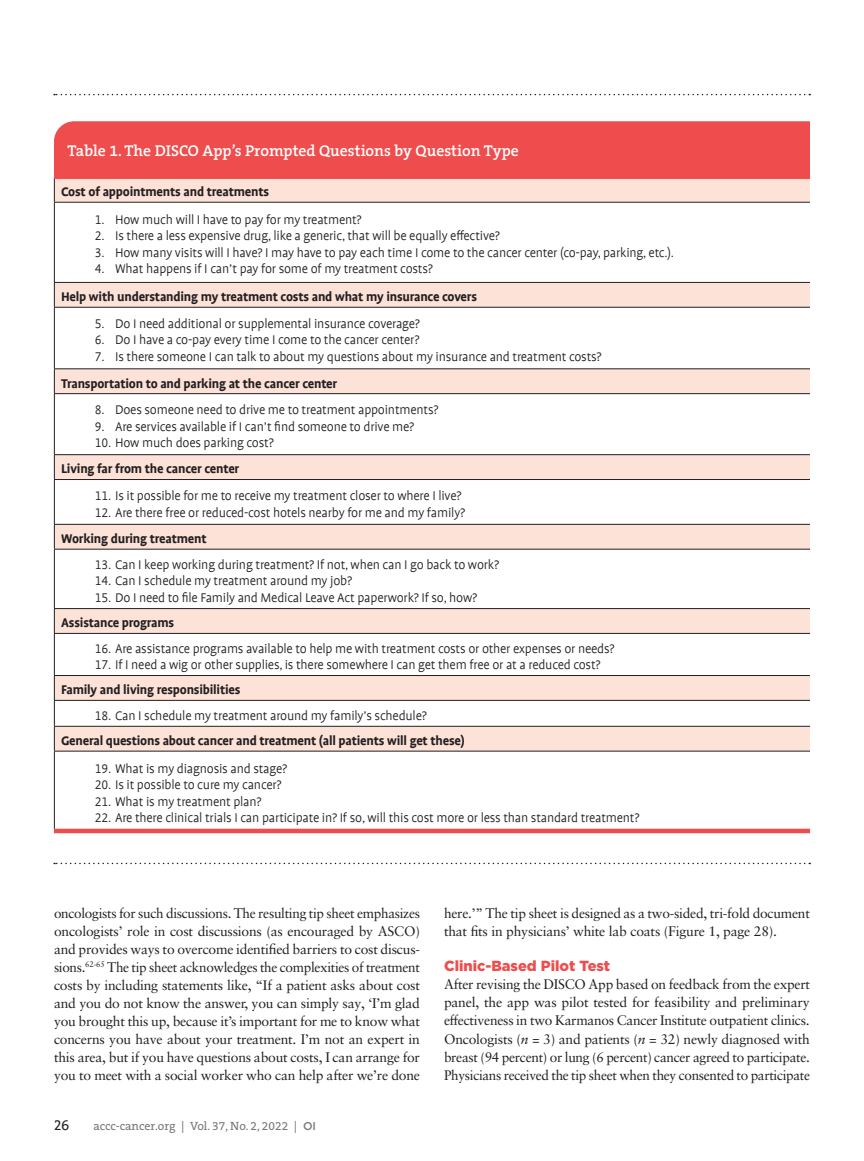
<style>
.page{position:relative;width:864px;height:1161px;background:#fff}
.page>*{position:absolute;margin:0;border:0;box-sizing:border-box;transform-origin:0 0}
.NEW_Table_Figure_Tit{font:600 15.75px "The Serif B W6";color:#fff}
.Feature_H1{font:900 14.7px "Gotham";color:#ef4d4d}
.t1{font:300 14.25px "Profile Offc";letter-spacing:-.015em;color:#231f20}
.NEW_Table_Fig_text{font:700 14.25px "Profile Offc";letter-spacing:-.015em;color:#231f20}
.t2{font:14.25px "The Serif Caps";color:#231f20}
.Body_Indent{font:13.8px/18px "Sabon LT Pro";letter-spacing:-.015em;color:#231f20}
.Body_No_Indent{font:13.8px/18.3px "Sabon LT Pro";letter-spacing:-.02em;color:#231f20;text-align:justify}
.t3{font:12px "The Serif B W5 Plain";color:#76787b}
.s1{font-family:"Gotham";font-weight:500;font-size:11.25px}
.s2{font-style:italic}
</style>
<div class="page">
<div style="left:55px;top:179px;width:755px;height:23px;background:#fde2d8"></div>
<svg style="left:55px;top:281px;width:755px;height:548px"></svg>
<hr style="left:54px;top:202px;width:756px;height:1px;background:#231f20">
<hr style="left:54px;top:282px;width:756px;height:1px;background:#231f20">
<hr style="left:54px;top:307px;width:756px;height:1px;background:#231f20">
<hr style="left:54px;top:368px;width:756px;height:1px;background:#231f20">
<hr style="left:54px;top:393px;width:756px;height:1px;background:#231f20">
<hr style="left:54px;top:454px;width:756px;height:1px;background:#231f20">
<hr style="left:54px;top:479px;width:756px;height:1px;background:#231f20">
<hr style="left:54px;top:524px;width:756px;height:1px;background:#231f20">
<hr style="left:54px;top:549px;width:756px;height:1px;background:#231f20">
<hr style="left:54px;top:608px;width:756px;height:1px;background:#231f20">
<hr style="left:54px;top:633px;width:756px;height:1px;background:#231f20">
<hr style="left:54px;top:675px;width:756px;height:1px;background:#231f20">
<hr style="left:54px;top:700px;width:756px;height:1px;background:#231f20">
<hr style="left:54px;top:726px;width:756px;height:1px;background:#231f20">
<hr style="left:54px;top:751px;width:756px;height:1px;background:#231f20">
<hr style="left:54px;top:829px;width:756px;height:4px;background:#ef4d4d">
<svg style="left:54px;top:179px;width:1px;height:23px"></svg>
<hr style="left:54px;top:203px;width:1px;height:79px;background:#231f20">
<svg style="left:54px;top:283px;width:1px;height:24px"></svg>
<hr style="left:54px;top:308px;width:1px;height:60px;background:#231f20">
<svg style="left:54px;top:369px;width:1px;height:24px"></svg>
<hr style="left:54px;top:394px;width:1px;height:60px;background:#231f20">
<svg style="left:54px;top:455px;width:1px;height:24px"></svg>
<hr style="left:54px;top:480px;width:1px;height:44px;background:#231f20">
<svg style="left:54px;top:525px;width:1px;height:24px"></svg>
<hr style="left:54px;top:550px;width:1px;height:58px;background:#231f20">
<svg style="left:54px;top:609px;width:1px;height:24px"></svg>
<hr style="left:54px;top:634px;width:1px;height:41px;background:#231f20">
<svg style="left:54px;top:676px;width:1px;height:75px"></svg>
<hr style="left:54px;top:752px;width:1px;height:77px;background:#231f20">
<div style="left:54px;top:121px;width:756px;height:58px;background:#ef4d4d"></div>
<svg style="left:54px;top:94px;width:756px;height:1px"></svg>
<svg style="left:54px;top:863px;width:756px;height:1px"></svg>
<p class="NEW_Table_Figure_Tit" style="left:68px;top:140px;width:453px">Table 1. The DISCO App’s Prompted Questions by Question Type</p>
<p class="NEW_Table_Fig_text" style="left:61px;top:184px;width:210px">Cost of appointments and treatments</p>
<p class="t1" style="left:95px;top:212px;width:268px">1. How much will I have to pay for my treatment?</p>
<p class="t1" style="left:95px;top:229px;width:407px">2. Is there a less expensive drug, like a generic, that will be equally effective?</p>
<p class="t1" style="left:95px;top:245px;width:581px">3. How many visits will I have? I may have to pay each time I come to the cancer center (co-pay, parking, etc.).</p>
<p class="t1" style="left:95px;top:262px;width:340px">4. What happens if I can’t pay for some of my treatment costs?</p>
<p class="NEW_Table_Fig_text" style="left:61px;top:289px;width:418px">Help with understanding my treatment costs and what my insurance covers</p>
<p class="t1" style="left:95px;top:316px;width:327px">5. Do I need additional or supplemental insurance coverage?</p>
<p class="t1" style="left:95px;top:333px;width:326px">6. Do I have a co-pay every time I come to the cancer center?</p>
<p class="t1" style="left:95px;top:349px;width:508px">7. Is there someone I can talk to about my questions about my insurance and treatment costs?</p>
<p class="NEW_Table_Fig_text" style="left:61px;top:376px;width:278px">Transportation to and parking at the cancer center</p>
<p class="t1" style="left:95px;top:403px;width:345px">8. Does someone need to drive me to treatment appointments?</p>
<p class="t1" style="left:95px;top:419px;width:321px">9. Are services available if I can’t find someone to drive me?</p>
<p class="t1" style="left:95px;top:436px;width:180px">10. How much does parking cost?</p>
<p class="NEW_Table_Fig_text" style="left:61px;top:462px;width:180px">Living far from the cancer center</p>
<p class="t1" style="left:95px;top:489px;width:368px">11. Is it possible for me to receive my treatment closer to where I live?</p>
<p class="t1" style="left:95px;top:505px;width:372px">12. Are there free or reduced-cost hotels nearby for me and my family?</p>
<p class="NEW_Table_Fig_text" style="left:61px;top:531px;width:147px">Working during treatment</p>
<p class="t1" style="left:95px;top:557px;width:406px">13. Can I keep working during treatment? If not, when can I go back to work?</p>
<p class="t1" style="left:95px;top:574px;width:259px">14. Can I schedule my treatment around my job?</p>
<p class="t1" style="left:95px;top:590px;width:384px">15. Do I need to file Family and Medical Leave Act paperwork? If so, how?</p>
<p class="NEW_Table_Fig_text" style="left:61px;top:615px;width:115px">Assistance programs</p>
<p class="t1" style="left:95px;top:641px;width:521px">16. Are assistance programs available to help me with treatment costs or other expenses or needs?</p>
<p class="t1" style="left:95px;top:658px;width:507px">17. If I need a wig or other supplies, is there somewhere I can get them free or at a reduced cost?</p>
<p class="NEW_Table_Fig_text" style="left:61px;top:682px;width:181px">Family and living responsibilities</p>
<p class="t1" style="left:95px;top:708px;width:333px">18. Can I schedule my treatment around my family’s schedule?</p>
<p class="NEW_Table_Fig_text" style="left:61px;top:733px;width:405px">General questions about cancer and treatment (all patients will get these)</p>
<p class="t1" style="left:95px;top:761px;width:194px">19. What is my diagnosis and stage?</p>
<p class="t1" style="left:95px;top:778px;width:188px">20. Is it possible to cure my cancer?</p>
<p class="t1" style="left:95px;top:794px;width:168px">21. What is my treatment plan?</p>
<p class="t1" style="left:95px;top:811px;width:546px">22. Are there clinical trials I can participate in? If so, will this cost more or less than standard treatment?</p>
<p class="Body_Indent" style="left:54px;top:904px;width:368px;text-align:justify">oncologists for such discussions. The resulting tip sheet emphasizes oncologists’ role in cost discussions (as encouraged by ASCO) and provides ways to overcome identified barriers to cost discus&shy;sions.<sup>62-65</sup> The tip sheet acknowledges the complexities of treatment costs by including statements like, “If a patient asks about cost and you do not know the answer, you can simply say, ‘I’m glad you brought this up, because it’s important for me to know what concerns you have about your treatment. I’m not an expert in this area, but if you have questions about costs, I can arrange for you to meet with a social worker who can help after we’re done</p>
<p class="t2" style="left:54px;top:1113px;width:17px">26</p>
<p class="t3" style="left:93px;top:1118px;width:224px">accc-cancer.org | Vol. 37, No. 2, 2022 | <span class="s1">OI</span></p>
<p class="Body_Indent" style="left:444px;top:904px;width:367px">here.’” The tip sheet is designed as a two-sided, tri-fold document that fits in physicians’ white lab coats (Figure 1, page 28).</p>
<p class="Feature_H1" style="left:444px;top:955px;width:168px">Clinic-Based Pilot Test</p>
<p class="Body_No_Indent" style="left:444px;top:974px;width:368px">After revising the DISCO App based on feedback from the expert panel, the app was pilot tested for feasibility and preliminary effectiveness in two Karmanos Cancer Institute outpatient clinics.<br>Oncologists (<span class="s2">n</span> = 3) and patients (<span class="s2">n</span> = 32) newly diagnosed with breast (94 percent) or lung (6 percent) cancer agreed to participate.<br>Physicians received the tip sheet when they consented to participate</p>
</div>
